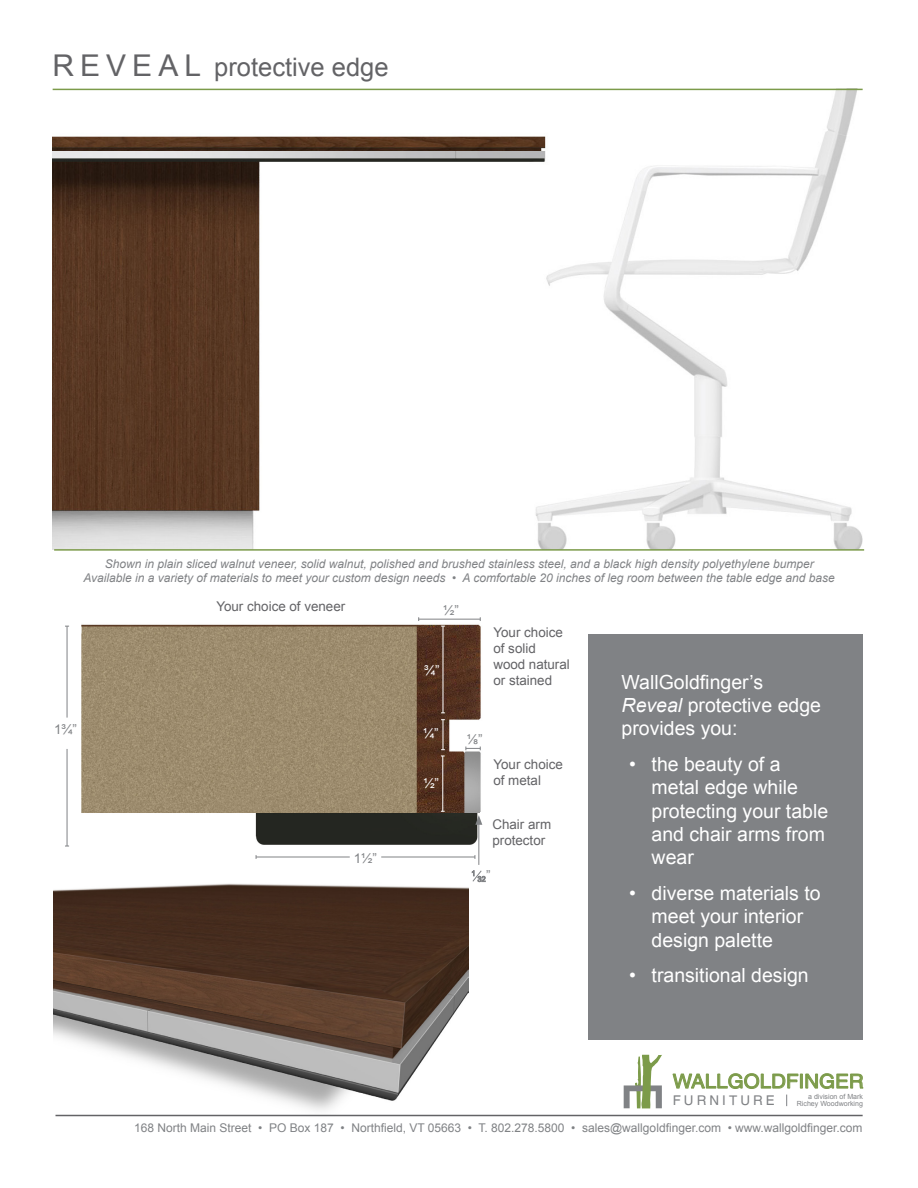
<style>
.page{position:relative;width:918px;height:1188px;background:#fff}
.page>*{position:absolute;margin:0;border:0;box-sizing:border-box;transform-origin:0 0}
.t1{font:25.5px "Arial";color:#636366}
.t2{font:19.65px "Helvetica LT";color:#7c9b4a;scale:1.05 1}
.t3{font:19.5px/23.4px "Arial";color:#fff}
.t4{font:13.35px/16px "Arial";color:#636366}
.t5{font:13.35px "Arial";color:#808285}
.t6{font:13.35px "Helvetica LT";letter-spacing:.23em;color:#808285}
.t7{font:13.35px "Arial";color:#fff}
.t8{font:italic 12px/14.4px "Arial";color:#808285;text-align:center}
.t9{font:12px "Arial";color:#808285}
.t10{font:7.35px "Arial";color:#808285}
.t11{font:7.05px/7.8px "Arial";color:#808285;text-align:right}
.s1{font-size:30px}
.s2{font-style:italic}
</style>
<div class="page">
<img style="left:65px;top:617px;width:421px;height:266px">
<hr style="left:67px;top:749px;width:1px;height:97px;background:#808285">
<hr style="left:67px;top:626px;width:1px;height:92px;background:#808285">
<hr style="left:443px;top:720px;width:1px;height:30px;background:#fff">
<hr style="left:442px;top:756px;width:1px;height:55px;background:#fff">
<hr style="left:443px;top:626px;width:1px;height:87px;background:#fff">
<svg style="left:465px;top:747px;width:16px;height:3px"></svg>
<hr style="left:419px;top:619px;width:61px;height:1px;background:#808285">
<hr style="left:381px;top:857px;width:94px;height:1px;background:#808285">
<img style="left:82px;top:813px;width:404px;height:35px">
<svg style="left:472px;top:870px;width:13px;height:12px"></svg>
<hr style="left:478px;top:822px;width:1px;height:43px;background:#808285">
<svg style="left:475px;top:812px;width:9px;height:13px"></svg>
<hr style="left:256px;top:857px;width:94px;height:1px;background:#808285">
<img style="left:53px;top:879px;width:416px;height:238px">
<img style="left:52px;top:89px;width:810px;height:460px">
<hr style="left:54px;top:549px;width:810px;height:2px;background:#7c9b4a">
<hr style="left:53px;top:89px;width:810px;height:1px;background:#7c9b4a">
<div style="left:588px;top:634px;width:275px;height:406px;background:#808285"></div>
<hr style="left:56px;top:1115px;width:807px;height:1px;background:#636366">
<div style="left:800px;top:1074px;width:3px;height:14px;border:1px solid #7c9b4a"></div>
<svg style="left:805px;top:1073px;width:58px;height:16px"></svg>
<svg style="left:624px;top:1055px;width:38px;height:53px"></svg>
<svg style="left:672px;top:1073px;width:126px;height:33px"></svg>
<p class="t1" style="left:53px;top:50px;width:337px"><span class="s1">R E V E A L</span> protective edge</p>
<p class="t8" style="left:83px;top:556px;width:753px">Shown in plain sliced walnut veneer, solid walnut, polished and brushed stainless steel, and a black high density polyethylene bumper<br>Available in a variety of materials to meet your custom design needs • A comfortable 20 inches of leg room between the table edge and base</p>
<p class="t5" style="left:54px;top:721px;width:25px">1¾”</p>
<p class="t4" style="left:216px;top:599px;width:130px">Your choice of veneer</p>
<p class="t5" style="left:354px;top:849px;width:25px">1½”</p>
<p class="t5" style="left:443px;top:602px;width:17px">½”</p>
<p class="t7" style="left:424px;top:661px;width:17px">¾”</p>
<p class="t4" style="left:493px;top:624px;width:78px">Your choice of solid wood natural or stained</p>
<p class="t7" style="left:423px;top:725px;width:17px">¼”</p>
<p class="t7" style="left:423px;top:775px;width:17px">½”</p>
<p class="t5" style="left:467px;top:731px;width:17px">⅛”</p>
<p class="t4" style="left:493px;top:756px;width:71px">Your choice of metal</p>
<p class="t4" style="left:492px;top:817px;width:60px">Chair arm protector</p>
<p class="t5" style="left:486px;top:867px;width:6px">”</p>
<p class="t10" style="left:477px;top:874px;width:10px">32</p>
<p class="t3" style="left:622px;top:670px;width:201px">WallGoldfinger’s<br><span class="s2">Reveal</span> protective edge provides you:</p>
<p class="t3" style="left:652px;top:752px;width:178px;text-indent:-22px">• the beauty of a metal edge while protecting your table and chair arms from wear</p>
<p class="t3" style="left:652px;top:881px;width:171px;text-indent:-22px">• diverse materials to meet your interior design palette</p>
<p class="t3" style="left:629px;top:964px;width:181px">• transitional design</p>
<p class="t2" style="left:673px;top:1070px;width:183px">WALLGOLDFINGER</p>
<p class="t6" style="left:673px;top:1093px;width:104px">FURNITURE</p>
<p class="t11" style="left:797px;top:1092px;width:68px">a division of Mark<br>Richey Woodworking</p>
<p class="t9" style="left:134px;top:1120px;width:730px">168 North Main Street • PO Box 187 • Northfield, VT 05663 • T. 802.278.5800 • sales@wallgoldfinger.com • www.wallgoldfinger.com</p>
</div>
